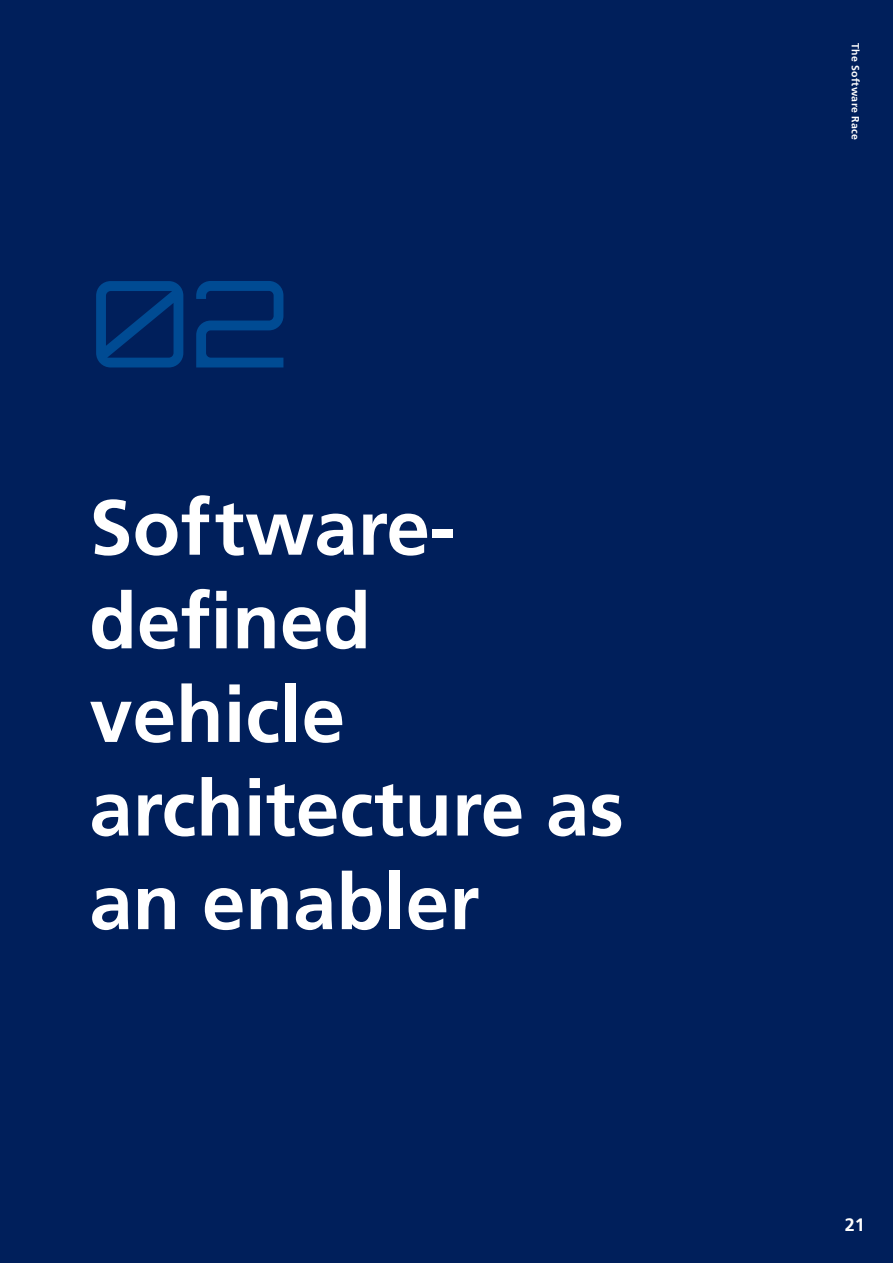
<style>
.page{position:relative;width:893px;height:1263px;background:#001f5b}
.page>*{position:absolute;margin:0;border:0;box-sizing:border-box;transform-origin:0 0}
.Kapitel-Überschrift{font:300 120px "Orbitron";color:#004b93}
.Kapitel-Überschrift-2{font:700 78px/93.6px "Frutiger LT Pro";color:#fff}
.t1{font:700 18px "Frutiger LT Pro";color:#fff}
.t2{font:700 10.5px "Frutiger LT Pro";letter-spacing:.03em;color:#fff}
</style>
<div class="page">
<p class="Kapitel-Überschrift" style="left:89px;top:246px;width:201px">02</p>
<p class="Kapitel-Überschrift-2" style="left:89px;top:481px;width:368px">Software-</p>
<p class="Kapitel-Überschrift-2" style="left:89px;top:574px;width:283px">defined</p>
<p class="Kapitel-Überschrift-2" style="left:89px;top:668px;width:536px">vehicle architecture as an enabler</p>
<p class="t2" style="left:862px;top:43px;width:99px;rotate:90deg">The Software Race</p>
<p class="t1" style="left:845px;top:1214px;width:22px">21</p>
</div>
